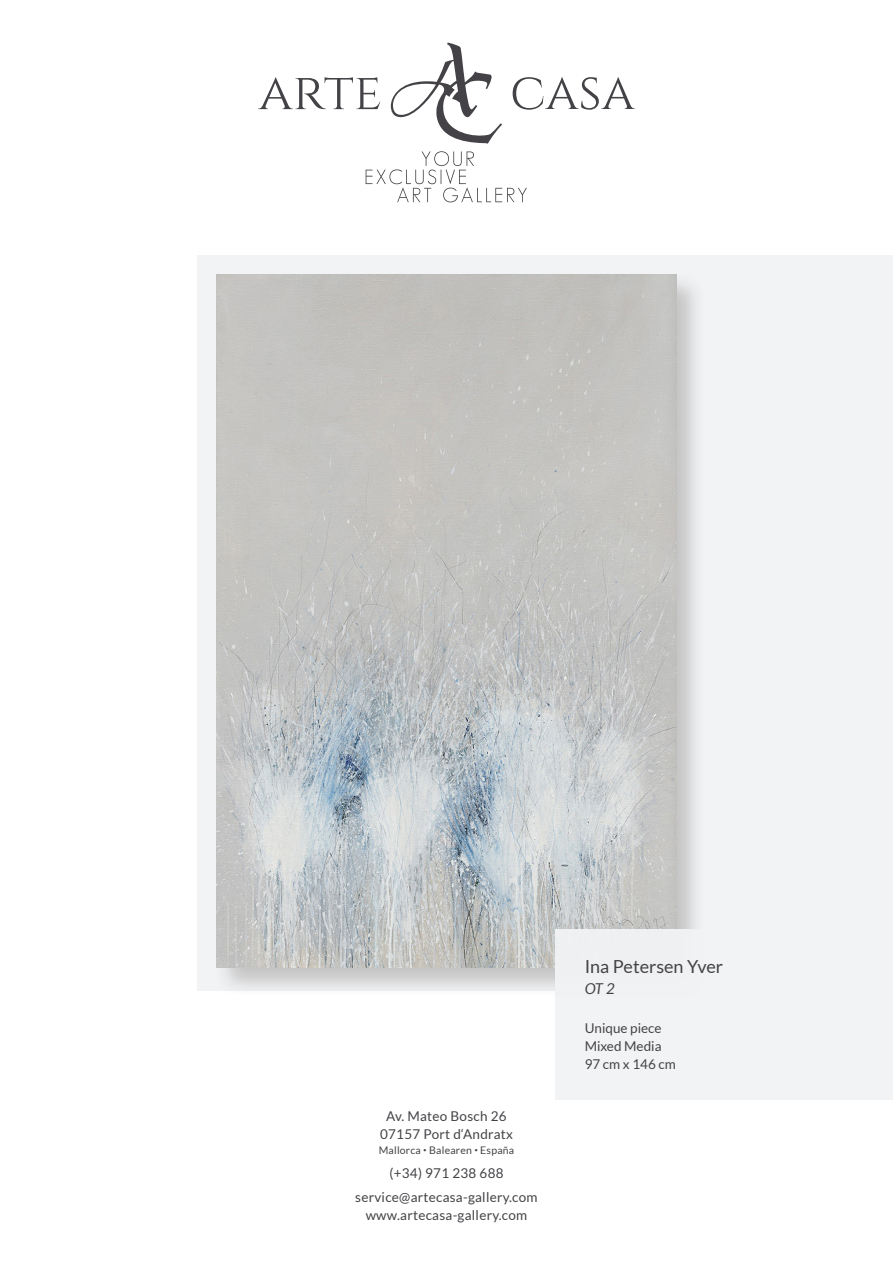
<style>
.page{position:relative;width:893px;height:1263px;background:#fff}
.page>*{position:absolute;margin:0;border:0;box-sizing:border-box;transform-origin:0 0}
.t1{font:18px "Lato";color:#444246}
.t2{font:italic 15px "Lato";color:#444246}
.t3{font:13.5px/18px "Lato";letter-spacing:.02em;color:#444246;text-align:center}
.t4{font:13.5px/18px "Lato";color:#444246}
.t5{font:10.5px "Lato";letter-spacing:.02em;color:#444246}
</style>
<div class="page">
<svg style="left:513px;top:77px;width:122px;height:33px"></svg>
<svg style="left:258px;top:77px;width:122px;height:32px"></svg>
<svg style="left:391px;top:43px;width:111px;height:101px"></svg>
<svg style="left:366px;top:151px;width:161px;height:51px"></svg>
<div style="left:198px;top:255px;width:695px;height:736px;background:#f2f3f4"></div>
<div style="left:213px;top:271px;width:494px;height:727px;background:#231f20;opacity:.23"></div>
<img style="left:217px;top:274px;width:459px;height:693px">
<div style="left:555px;top:929px;width:338px;height:170px;background:#f2f3f4"></div>
<p class="t3" style="left:380px;top:1107px;width:134px">Av. Mateo Bosch 26<br>07157 Port d‘Andratx</p>
<p class="t5" style="left:379px;top:1144px;width:137px">Mallorca <sup>•</sup> Balearen <sup>•</sup> España</p>
<p class="t3" style="left:355px;top:1161px;width:184px;line-height:24px">(+34) 971 238 688 service@artecasa-gallery.com</p>
<p class="t3" style="left:366px;top:1206px;width:163px">www.artecasa-gallery.com</p>
<h1 class="t1" style="left:585px;top:956px;width:140px">Ina Petersen Yver</h1>
<p class="t2" style="left:585px;top:980px;width:32px">OT 2</p>
<p class="t4" style="left:585px;top:1019px;width:93px">Unique piece<br>Mixed Media<br>97 cm x 146 cm</p>
</div>
